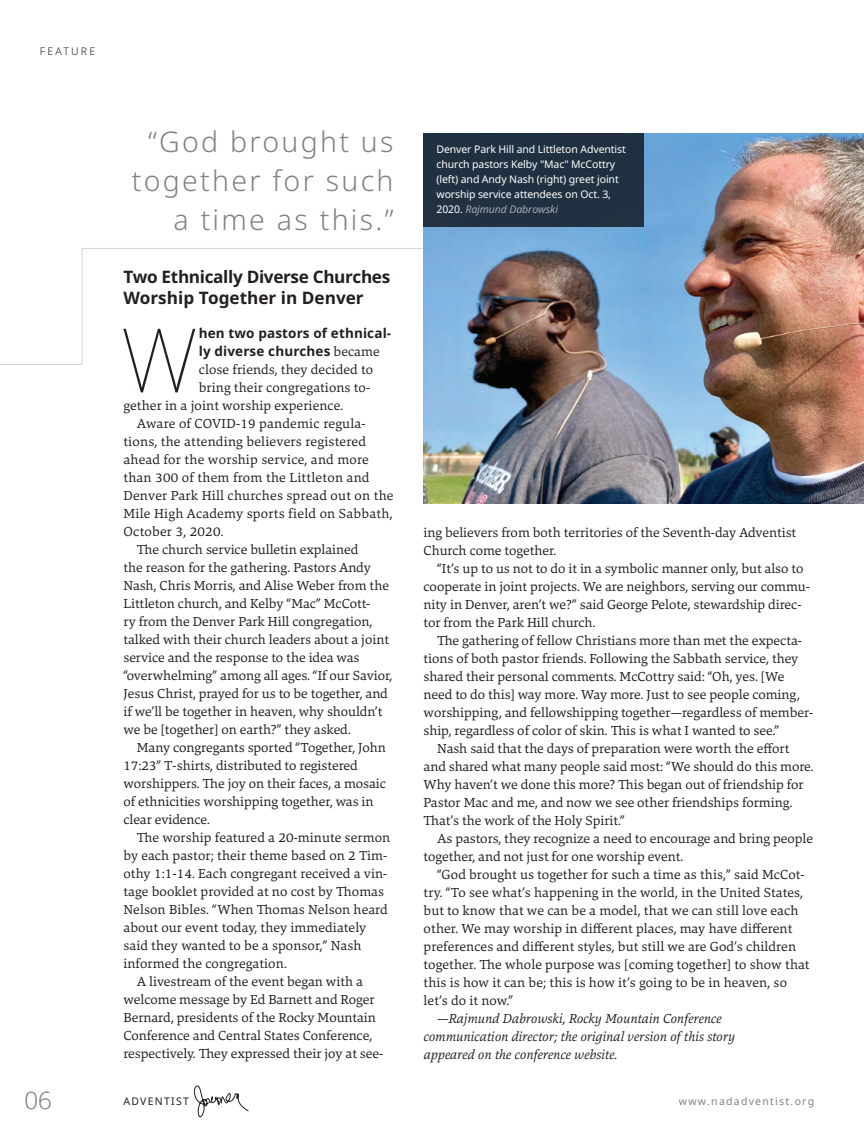
<style>
.page{position:relative;width:864px;height:1134px;background:#fff}
.page>*{position:absolute;margin:0;border:0;box-sizing:border-box;transform-origin:0 0}
.First_Paragraph{font:100 89.1px "Noto Sans";color:#231f20}
.Pull_Quotes{font:300 28.5px/39px "Noto Sans";letter-spacing:.08em;color:#808285;text-align:right}
.t1{font:200 23.85px "Noto Sans";color:#939598}
.Feature_Subhead{font:700 17.25px/20.7px "Noto Sans";letter-spacing:-.02em;color:#231f20}
.Body_Copy{font:13.5px/18px "Danton";color:#231f20}
.Body_Copy-2{font:13.5px/18px "Danton";letter-spacing:.02em;color:#231f20}
.Body_Copy-3{font:italic 13.5px/18px "Danton";color:#231f20}
.First_Paragraph-2{font:13.5px "Danton";letter-spacing:.01em;color:#231f20}
.First_Paragraph-3{font:700 13.5px "Noto Sans";letter-spacing:.01em;color:#231f20}
.t2{font:10.5px/15px "Noto Sans";letter-spacing:-.01em;color:#fff}
.t3{font:10.5px "Noto Sans";letter-spacing:.12em;color:#808285}
.t4{font:10.5px "Noto Sans";letter-spacing:.12em;color:#231f20}
.t5{font:300 10.5px "Noto Sans";letter-spacing:.21em;color:#231f20}
.s1{font-family:"Danton";font-weight:400}
.s2{font-style:italic;color:#a8a9ad}
</style>
<div class="page">
<svg style="left:194px;top:1085px;width:55px;height:33px"></svg>
<svg style="left:0;top:248px;width:424px;height:117px"></svg>
<img style="left:424px;top:133px;width:440px;height:370px">
<div style="left:423px;top:133px;width:221px;height:94px;background:#203141"></div>
<p class="t5" style="left:40px;top:44px;width:57px">FEATURE</p>
<p class="Pull_Quotes" style="left:132px;top:123px;width:263px">“God brought us together for such a time as this.”</p>
<p class="Feature_Subhead" style="left:123px;top:266px;width:268px">Two Ethnically Diverse Churches<br>Worship Together in Denver</p>
<p class="First_Paragraph" style="left:120px;top:296px;width:79px">W</p>
<p class="First_Paragraph-3" style="left:199px;top:324px;width:194px">hen two pastors of ethnical-</p>
<p class="First_Paragraph-3" style="left:199px;top:342px;width:182px">ly diverse churches <span class="s1">became</span></p>
<p class="First_Paragraph-2" style="left:199px;top:361px;width:176px">close friends, they decided to</p>
<p class="First_Paragraph-2" style="left:199px;top:379px;width:173px">bring their congregations to-</p>
<p class="First_Paragraph-2" style="left:123px;top:397px;width:221px">gether in a joint worship experience.</p>
<p class="Body_Copy-2" style="left:123px;top:415px;width:272px;text-indent:14px">Aware of COVID-19 pandemic regula&shy;tions, the attending believers registered ahead for the worship service, and more than 300 of them from the Littleton and Denver Park Hill churches spread out on the Mile High Academy sports field on Sabbath, October 3, 2020.</p>
<p class="Body_Copy" style="left:123px;top:541px;width:270px;text-indent:14px">The church service bulletin explained<br>the reason for the gathering. Pastors Andy Nash, Chris Morris, and Alise Weber from the Littleton church, and Kelby “Mac” McCott-<br>ry from the Denver Park Hill congregation, talked with their church leaders about a joint service and the response to the idea was “overwhelming” among all ages. “If our Savior, Jesus Christ, prayed for us to be together, and if we’ll be together in heaven, why shouldn’t we be [together] on earth?” they asked.</p>
<p class="Body_Copy" style="left:123px;top:739px;width:264px;text-indent:14px">Many congregants sported “Together, John 17:23” T-shirts, distributed to registered worshippers. The joy on their faces, a mosaic of ethnicities worshipping together, was in clear evidence.</p>
<p class="Body_Copy" style="left:123px;top:829px;width:268px;text-indent:14px">The worship featured a 20-minute sermon by each pastor; their theme based on 2 Tim&shy;othy 1:1-14. Each congregant received a vin&shy;tage booklet provided at no cost by Thomas Nelson Bibles. “When Thomas Nelson heard about our event today, they immediately said they wanted to be a sponsor,” Nash informed the congregation.</p>
<p class="Body_Copy" style="left:123px;top:973px;width:261px;text-indent:14px">A livestream of the event began with a welcome message by Ed Barnett and Roger Bernard, presidents of the Rocky Mountain Conference and Central States Conference, respectively. They expressed their joy at see-</p>
<p class="t2" style="left:437px;top:142px;width:191px">Denver Park Hill and Littleton Adventist church pastors Kelby "Mac" McCottry (left) and Andy Nash (right) greet joint worship service attendees on Oct. 3, 2020. <span class="s2">Rajmund Dabrowski</span></p>
<p class="Body_Copy" style="left:424px;top:523px;width:374px">ing believers from both territories of the Seventh-day Adventist<br>Church come together.</p>
<p class="Body_Copy" style="left:424px;top:559px;width:388px;text-indent:14px">“It’s up to us not to do it in a symbolic manner only, but also to cooperate in joint projects. We are neighbors, serving our commu&shy;nity in Denver, aren’t we?” said George Pelote, stewardship direc&shy;tor from the Park Hill church.</p>
<p class="Body_Copy" style="left:424px;top:631px;width:391px;text-indent:14px">The gathering of fellow Christians more than met the expecta&shy;tions of both pastor friends. Following the Sabbath service, they shared their personal comments. McCottry said: “Oh, yes. [We need to do this] way more. Way more. Just to see people coming, worshipping, and fellowshipping together—regardless of member&shy;ship, regardless of color of skin. This is what I wanted to see.”</p>
<p class="Body_Copy" style="left:424px;top:739px;width:392px;text-indent:14px">Nash said that the days of preparation were worth the effort and shared what many people said most: “We should do this more.<br>Why haven’t we done this more? This began out of friendship for Pastor Mac and me, and now we see other friendships forming.<br>That’s the work of the Holy Spirit.”</p>
<p class="Body_Copy" style="left:424px;top:829px;width:391px;text-indent:14px">As pastors, they recognize a need to encourage and bring people together, and not just for one worship event.</p>
<p class="Body_Copy" style="left:424px;top:865px;width:387px;text-indent:14px">“God brought us together for such a time as this,” said McCot&shy;try. “To see what’s happening in the world, in the United States, but to know that we can be a model, that we can still love each other. We may worship in different places, may have different preferences and different styles, but still we are God’s children together. The whole purpose was [coming together] to show that this is how it can be; this is how it’s going to be in heaven, so let’s do it now.”</p>
<p class="Body_Copy-3" style="left:424px;top:1009px;width:313px;text-indent:14px">—Rajmund Dabrowski, Rocky Mountain Conference communication director; the original version of this story appeared on the conference website.</p>
<h3 class="t1" style="left:24px;top:1084px;width:29px">06</h3>
<p class="t4" style="left:123px;top:1094px;width:67px">ADVENTIST</p>
<p class="t3" style="left:679px;top:1094px;width:137px">www.nadadventist.org</p>
</div>
